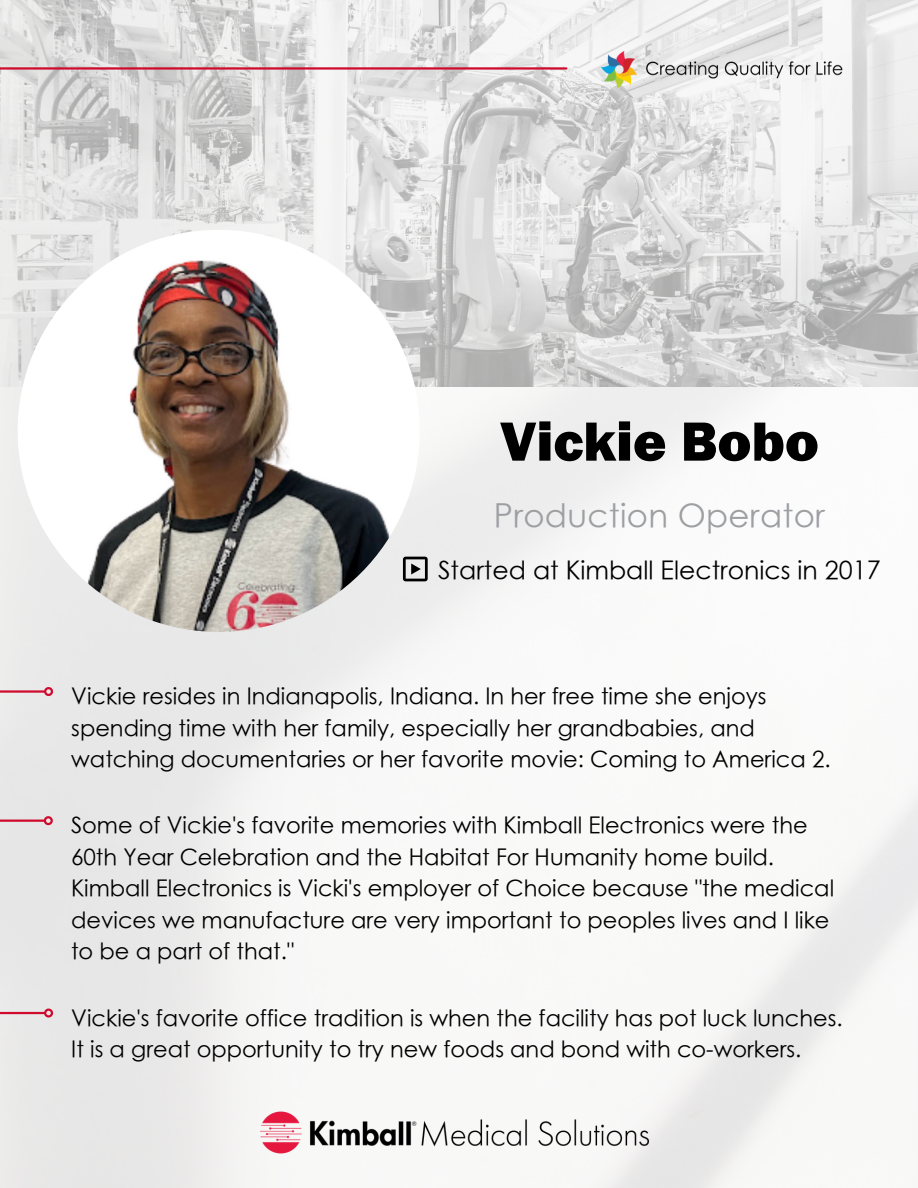
<style>
.page{position:relative;width:918px;height:1188px;background:#fff}
.page>*{position:absolute;margin:0;border:0;box-sizing:border-box;transform-origin:0 0}
.t1{font:800 57.15px "Franklin Gothic";color:#000}
.t2{font:32.4px "TR Century Gothic";letter-spacing:.01em;color:#9d9fa2}
.t3{font:25.2px "TR Century Gothic";color:#000}
.t4{font:22.5px/31.5px "TR Century Gothic";color:#000}
</style>
<div class="page">
<img style="left:0;top:0;width:918px;height:386px">
<img style="left:18px;top:230px;width:402px;height:402px;border-radius:50%">
<hr style="left:0;top:67px;width:566px;height:3px;background:#cf0a2c">
<img style="left:597px;top:43px;width:249px;height:53px">
<svg style="left:403px;top:557px;width:25px;height:24px"></svg>
<hr style="left:0;top:690px;width:44px;height:3px;background:#cf0a2c">
<svg style="left:42px;top:685px;width:13px;height:13px"></svg>
<hr style="left:0;top:820px;width:44px;height:2px;background:#cf0a2c">
<svg style="left:42px;top:814px;width:13px;height:13px"></svg>
<hr style="left:0;top:1012px;width:44px;height:2px;background:#cf0a2c">
<svg style="left:42px;top:1007px;width:13px;height:12px"></svg>
<img style="left:255px;top:1111px;width:398px;height:43px">
<h1 class="t1" style="left:500px;top:408px;width:320px">Vickie Bobo</h1>
<h2 class="t2" style="left:494px;top:494px;width:333px">Production Operator</h2>
<p class="t3" style="left:438px;top:553px;width:444px">Started at Kimball Electronics in 2017</p>
<p class="t4" style="left:71px;top:680px;width:761px">Vickie resides in Indianapolis, Indiana. In her free time she enjoys spending time with her family, especially her grandbabies, and watching documentaries or her favorite movie: Coming to America 2.</p>
<p class="t4" style="left:71px;top:809px;width:765px">Some of Vickie's favorite memories with Kimball Electronics were the 60th Year Celebration and the Habitat For Humanity home build.<br>Kimball Electronics is Vicki's employer of Choice because "the medical devices we manufacture are very important to peoples lives and I like to be a part of that."</p>
<p class="t4" style="left:71px;top:1001px;width:773px">Vickie's favorite office tradition is when the facility has pot luck lunches.<br>It is a great opportunity to try new foods and bond with co-workers.</p>
</div>
